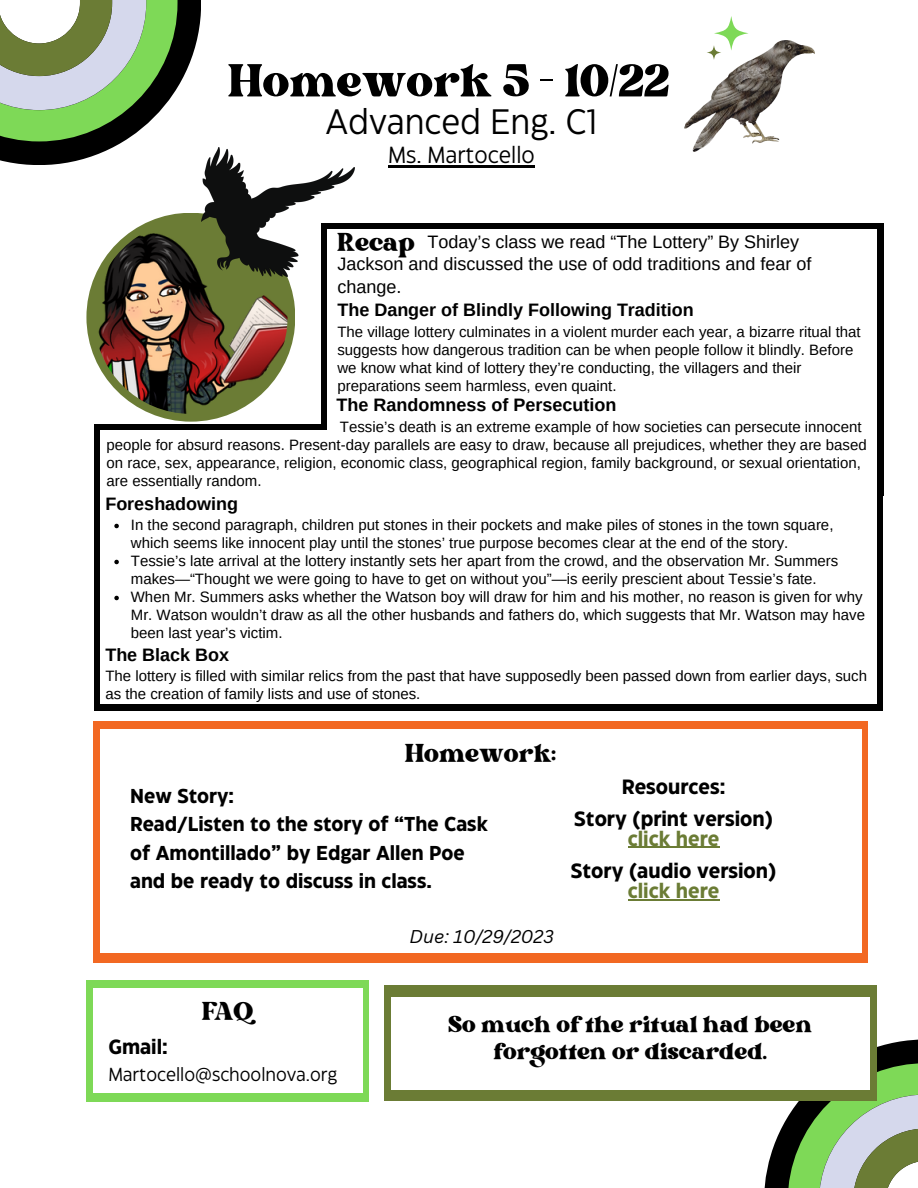
<style>
.page{position:relative;width:918px;height:1188px;background:#fff}
.page>*{position:absolute;margin:0;border:0;box-sizing:border-box;transform-origin:0 0}
.t1{font:63.45px "Bright";color:#000}
.t2{font:35.25px "Bright";color:#000}
.t3{font:35.25px "Eastman Grotesque";color:#000}
.t4{font:32.25px/27px "Bright";color:#000;text-align:center}
.t5{font:23.25px "Eastman Grotesque";color:#000}
.t6{font:700 20.7px "Eastman Grotesque";color:#000}
.t7{font:700 20.7px "Eastman Grotesque";color:#6b7c35}
.t8{font:700 20.55px "Eastman Grotesque";color:#000}
.t9{font:700 20.1px/28.2px "Eastman Grotesque";color:#000}
.t10{font:18.9px "Eastman Grotesque";color:#000}
.t11{font:18px/22.5px "Arimo";color:#000}
.t12{font:700 18px "Arimo";color:#000}
.t13{font:italic 18px "Canva Sans";color:#000}
.t14{font:15px/18px "Arimo";color:#000}
</style>
<div class="page">
<svg style="left:0;top:0;width:201px;height:165px"></svg>
<div style="left:94px;top:424px;width:789px;height:287px;background:#000"></div>
<div style="left:321px;top:223px;width:562px;height:273px;background:#000"></div>
<div style="left:86px;top:213px;width:209px;height:209px;background:#6b7c35;border-radius:50%"></div>
<img style="left:94px;top:221px;width:194px;height:193px;border-radius:50%">
<div style="left:100px;top:431px;width:777px;height:273px;background:#fff"></div>
<div style="left:327px;top:229px;width:550px;height:261px;background:#fff"></div>
<svg style="left:714px;top:16px;width:35px;height:35px"></svg>
<svg style="left:764px;top:1039px;width:154px;height:149px"></svg>
<img style="left:201px;top:147px;width:153px;height:129px">
<img style="left:684px;top:41px;width:131px;height:111px">
<hr style="left:388px;top:166px;width:147px;height:2px;background:#000">
<div style="left:384px;top:985px;width:493px;height:116px;background:#6b7c35"></div>
<div style="left:391px;top:997px;width:479px;height:92px;background:#fff"></div>
<div style="left:86px;top:980px;width:283px;height:121px;background:#7ed957"></div>
<div style="left:93px;top:988px;width:270px;height:105px;background:#fff"></div>
<div style="left:93px;top:721px;width:775px;height:241px;background:#f26822"></div>
<div style="left:100px;top:729px;width:761px;height:224px;background:#fff"></div>
<hr style="left:628px;top:847px;width:91px;height:1px;background:#6b7c35">
<hr style="left:628px;top:899px;width:91px;height:2px;background:#6b7c35">
<svg style="left:114px;top:524px;width:5px;height:4px"></svg>
<svg style="left:114px;top:560px;width:5px;height:4px"></svg>
<svg style="left:114px;top:596px;width:5px;height:4px"></svg>
<p class="t1" style="left:228px;top:54px;width:443px">Homework 5 - 10/22</p>
<p class="t3" style="left:325px;top:108px;width:274px">Advanced Eng. C1</p>
<p class="t5" style="left:388px;top:146px;width:148px">Ms. Martocello</p>
<p class="t2" style="left:337px;top:227px;width:79px">Recap</p>
<p class="t11" style="left:337px;top:230px;width:475px;text-indent:90px">Today’s class we read “The Lottery” By Shirley<br>Jackson and discussed the use of odd traditions and fear of change.</p>
<p class="t12" style="left:337px;top:300px;width:358px">The Danger of Blindly Following Tradition</p>
<p class="t14" style="left:337px;top:322px;width:525px">The village lottery culminates in a violent murder each year, a bizarre ritual that suggests how dangerous tradition can be when people follow it blindly. Before we know what kind of lottery they’re conducting, the villagers and their preparations seem harmless, even quaint.</p>
<p class="t12" style="left:337px;top:395px;width:281px">The Randomness of Persecution</p>
<p class="t14" style="left:107px;top:417px;width:762px;text-indent:233px">Tessie’s death is an extreme example of how societies can persecute innocent people for absurd reasons. Present-day parallels are easy to draw, because all prejudices, whether they are based on race, sex, appearance, religion, economic class, geographical region, family background, or sexual orientation, are essentially random.</p>
<p class="t14" style="left:131px;top:516px;width:704px">In the second paragraph, children put stones in their pockets and make piles of stones in the town square, which seems like innocent play until the stones’ true purpose becomes clear at the end of the story.</p>
<p class="t14" style="left:131px;top:552px;width:709px">Tessie’s late arrival at the lottery instantly sets her apart from the crowd, and the observation Mr. Summers makes—“Thought we were going to have to get on without you”—is eerily prescient about Tessie’s fate.</p>
<p class="t14" style="left:131px;top:588px;width:736px">When Mr. Summers asks whether the Watson boy will draw for him and his mother, no reason is given for why<br>Mr. Watson wouldn’t draw as all the other husbands and fathers do, which suggests that Mr. Watson may have been last year’s victim.</p>
<p class="t12" style="left:105px;top:494px;width:134px">Foreshadowing</p>
<p class="t12" style="left:105px;top:644px;width:125px">The Black Box</p>
<p class="t14" style="left:105px;top:667px;width:763px">The lottery is filled with similar relics from the past that have supposedly been passed down from earlier days, such as the creation of family lists and use of stones.</p>
<p class="t2" style="left:405px;top:738px;width:153px">Homework:</p>
<p class="t9" style="left:130px;top:784px;width:106px">New Story:</p>
<p class="t9" style="left:130px;top:812px;width:359px">Read/Listen to the story of “The Cask of Amontillado” by Edgar Allen Poe and be ready to discuss in class.</p>
<p class="t13" style="left:409px;top:924px;width:146px">Due: 10/29/2023</p>
<p class="t6" style="left:622px;top:779px;width:105px">Resources:</p>
<p class="t6" style="left:574px;top:810px;width:200px">Story (print version)</p>
<p class="t7" style="left:628px;top:831px;width:93px">click here</p>
<p class="t6" style="left:571px;top:863px;width:207px">Story (audio version)</p>
<p class="t7" style="left:628px;top:883px;width:93px">click here</p>
<p class="t2" style="left:202px;top:996px;width:53px">FAQ</p>
<p class="t8" style="left:108px;top:1039px;width:61px">Gmail:</p>
<p class="t10" style="left:108px;top:1067px;width:230px">Martocello@schoolnova.org</p>
<p class="t4" style="left:449px;top:1013px;width:365px">So much of the ritual had been forgotten or discarded.</p>
</div>
